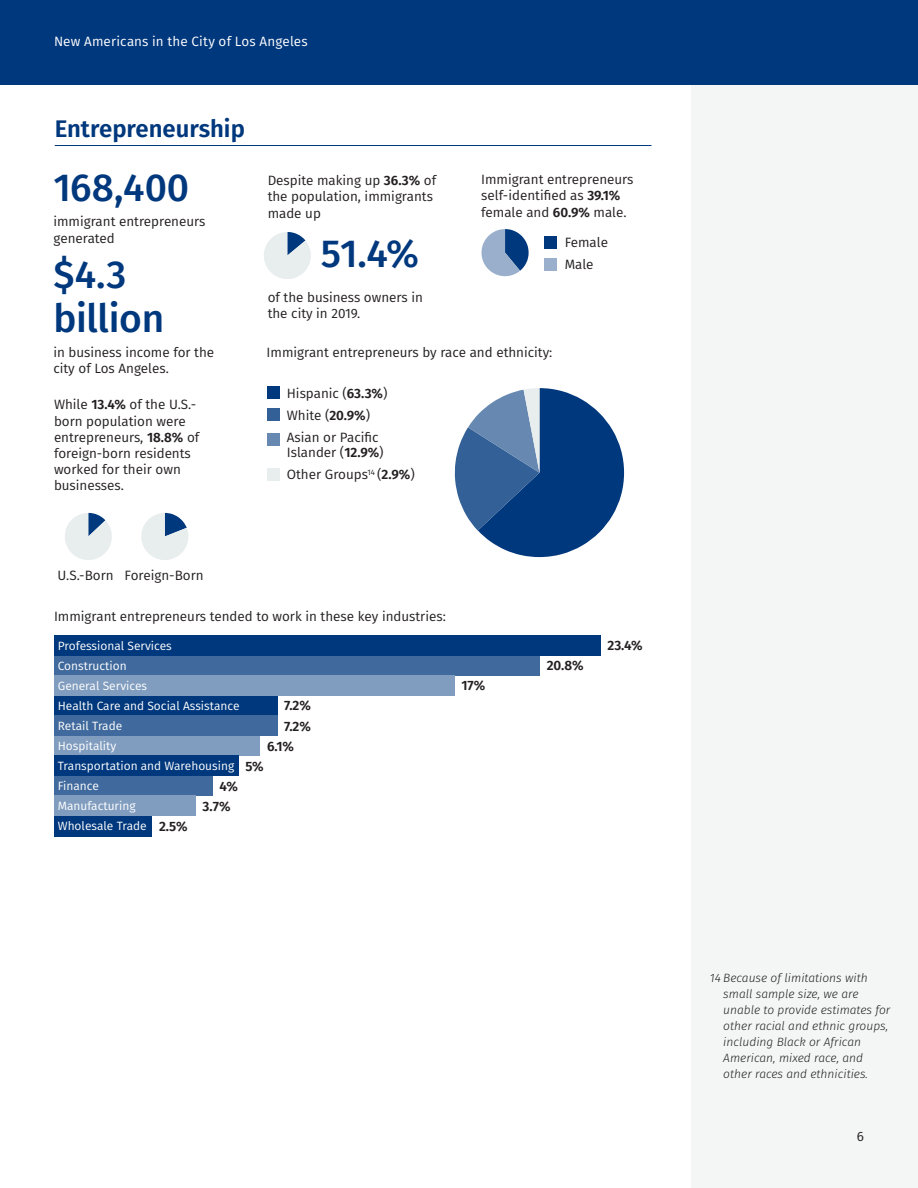
<style>
.page{position:relative;width:918px;height:1188px;background:#fff}
.page>*{position:absolute;margin:0;border:0;box-sizing:border-box;transform-origin:0 0}
.t1{font:237px "Chartwell Pies";color:#00387d}
.t2{font:66px "Chartwell Pies";color:#00387d}
.Blue_Number_Lg_-_26{font:500 39px/43.8px "Fira Sans";letter-spacing:-.01em;color:#00387d}
.Section_Title{font:600 24px "Fira Sans";color:#00387d}
.Body_Text_-_9_Book{font:13.5px/16.2px "Fira Sans";color:#231f20}
.Blue_Number_Lg_-_26-2{font:13.5px/16.2px "Fira Sans";color:#231f20}
.Body_Text_-_9_Book-2{font:600 13.5px "Fira Sans";color:#231f20}
.t3{font:13.5px "Fira Sans";letter-spacing:.015em;color:#fff}
.Sources_-_8_Lt_Itali{font:italic 300 12px/15.9px "Fira Sans";color:#231f20}
.Labels_Sm_-_8_Book{font:12px "Fira Sans";color:#fff}
.s1{font-weight:600}
.s2{color:#e8eded}
.s3{color:#99afcb}
.s4{color:#336097}
.s5{color:#6688b1}
</style>
<div class="page">
<div style="left:692px;top:0;width:226px;height:1188px;background:#f4f6f6"></div>
<div style="left:0;top:0;width:918px;height:84px;background:#00387d"></div>
<hr style="left:55px;top:145px;width:596px;height:1px;background:#00387d">
<div style="left:545px;top:236px;width:12px;height:13px;background:#00387d"></div>
<div style="left:545px;top:258px;width:12px;height:13px;background:#99afcb"></div>
<div style="left:55px;top:695px;width:223px;height:20px;background:#00387d"></div>
<div style="left:55px;top:655px;width:485px;height:20px;background:#406a9d"></div>
<div style="left:55px;top:735px;width:205px;height:21px;background:#809cbe"></div>
<div style="left:55px;top:776px;width:158px;height:20px;background:#406a9d"></div>
<div style="left:55px;top:635px;width:546px;height:20px;background:#00387d"></div>
<div style="left:55px;top:715px;width:223px;height:21px;background:#406a9d"></div>
<div style="left:55px;top:675px;width:400px;height:20px;background:#809cbe"></div>
<div style="left:55px;top:756px;width:184px;height:20px;background:#00387d"></div>
<div style="left:55px;top:816px;width:97px;height:20px;background:#00387d"></div>
<div style="left:55px;top:796px;width:141px;height:20px;background:#809cbe"></div>
<div style="left:267px;top:386px;width:13px;height:13px;background:#00387d"></div>
<div style="left:267px;top:408px;width:13px;height:13px;background:#336097"></div>
<div style="left:267px;top:433px;width:13px;height:13px;background:#6688b1"></div>
<div style="left:267px;top:468px;width:13px;height:13px;background:#e8eded"></div>
<p class="t3" style="left:54px;top:32px;width:255px">New Americans in the City of Los Angeles</p>
<p class="Section_Title" style="left:55px;top:108px;width:192px">Entrepreneurship</p>
<p class="Blue_Number_Lg_-_26" style="left:53px;top:164px;width:137px">168,400</p>
<p class="Body_Text_-_9_Book" style="left:53px;top:213px;width:153px">immigrant entrepreneurs generated</p>
<p class="Blue_Number_Lg_-_26" style="left:53px;top:250px;width:112px">$4.3 billion</p>
<p class="Blue_Number_Lg_-_26-2" style="left:53px;top:343px;width:162px">in business income for the city of Los Angeles.</p>
<p class="Body_Text_-_9_Book" style="left:54px;top:396px;width:147px">While <span class="s1">13.4%</span> of the U.S.- born population were entrepreneurs, <span class="s1">18.8%</span> of foreign-born residents worked for their own businesses.</p>
<p class="t2" style="left:61px;top:496px;width:106px">13<span class="s2">87</span></p>
<p class="Body_Text_-_9_Book" style="left:58px;top:567px;width:58px">U.S.-Born</p>
<p class="t2" style="left:138px;top:496px;width:106px">19<span class="s2">81</span></p>
<p class="Body_Text_-_9_Book" style="left:125px;top:567px;width:81px">Foreign-Born</p>
<p class="Body_Text_-_9_Book" style="left:268px;top:172px;width:170px">Despite making up <span class="s1">36.3%</span> of the population, immigrants made up</p>
<p class="t2" style="left:261px;top:215px;width:106px">14<span class="s2">86</span></p>
<p class="Blue_Number_Lg_-_26" style="left:321px;top:230px;width:100px">51.4%</p>
<p class="Body_Text_-_9_Book" style="left:481px;top:171px;width:154px">Immigrant entrepreneurs self-identified as <span class="s1">39.1% </span>female and <span class="s1">60.9%</span> male.</p>
<p class="Body_Text_-_9_Book" style="left:565px;top:234px;width:45px">Female</p>
<p class="Body_Text_-_9_Book" style="left:565px;top:256px;width:30px">Male</p>
<p class="t2" style="left:478px;top:212px;width:106px">39<span class="s3">61</span></p>
<p class="Body_Text_-_9_Book" style="left:268px;top:289px;width:157px">of the business owners in the city in 2019.</p>
<p class="Blue_Number_Lg_-_26-2" style="left:267px;top:344px;width:287px">Immigrant entrepreneurs by race and ethnicity:</p>
<p class="Body_Text_-_9_Book" style="left:287px;top:384px;width:102px">Hispanic (<span class="s1">63.3%</span>)</p>
<p class="Body_Text_-_9_Book" style="left:287px;top:407px;width:85px">White (<span class="s1">20.9%</span>)</p>
<p class="Body_Text_-_9_Book" style="left:287px;top:429px;width:98px;line-height:15px">Asian or Pacific<br>Islander (<span class="s1">12.9%</span>)</p>
<p class="Body_Text_-_9_Book" style="left:287px;top:466px;width:129px">Other Groups<sup>14</sup> (<span class="s1">2.9%</span>)</p>
<p class="t1" style="left:443px;top:327px;width:375px">63<span class="s4">2</span><span class="s5">1</span><span class="s2">3</span></p>
<p class="Body_Text_-_9_Book" style="left:54px;top:608px;width:393px">Immigrant entrepreneurs tended to work in these key industries:</p>
<p class="Labels_Sm_-_8_Book" style="left:58px;top:637px;width:116px">Professional Services</p>
<p class="Labels_Sm_-_8_Book" style="left:58px;top:657px;width:70px">Construction</p>
<p class="Labels_Sm_-_8_Book" style="left:58px;top:677px;width:91px">General Services</p>
<p class="Labels_Sm_-_8_Book" style="left:58px;top:697px;width:183px">Health Care and Social Assistance</p>
<p class="Labels_Sm_-_8_Book" style="left:58px;top:717px;width:66px">Retail Trade</p>
<p class="Labels_Sm_-_8_Book" style="left:58px;top:737px;width:60px">Hospitality</p>
<p class="Labels_Sm_-_8_Book" style="left:58px;top:757px;width:178px">Transportation and Warehousing</p>
<p class="Labels_Sm_-_8_Book" style="left:58px;top:777px;width:43px">Finance</p>
<p class="Labels_Sm_-_8_Book" style="left:58px;top:797px;width:79px">Manufacturing</p>
<p class="Labels_Sm_-_8_Book" style="left:58px;top:817px;width:90px">Wholesale Trade</p>
<p class="Body_Text_-_9_Book-2" style="left:284px;top:695px;width:28px">7.2%</p>
<p class="Body_Text_-_9_Book-2" style="left:284px;top:715px;width:28px">7.2%</p>
<p class="Body_Text_-_9_Book-2" style="left:267px;top:735px;width:28px">6.1%</p>
<p class="Body_Text_-_9_Book-2" style="left:245px;top:755px;width:20px">5%</p>
<p class="Body_Text_-_9_Book-2" style="left:220px;top:775px;width:20px">4%</p>
<p class="Body_Text_-_9_Book-2" style="left:202px;top:795px;width:30px">3.7%</p>
<p class="Body_Text_-_9_Book-2" style="left:159px;top:815px;width:30px">2.5%</p>
<p class="Body_Text_-_9_Book-2" style="left:461px;top:675px;width:26px">17%</p>
<p class="Body_Text_-_9_Book-2" style="left:547px;top:654px;width:39px">20.8%</p>
<p class="Body_Text_-_9_Book-2" style="left:608px;top:634px;width:37px">23.4%</p>
<p class="Sources_-_8_Lt_Itali" style="left:723px;top:970px;width:169px;text-indent:-14px">14 Because of limitations with small sample size, we are unable to provide estimates for other racial and ethnic groups, including Black or African<br>American, mixed race, and other races and ethnicities.</p>
<p class="Body_Text_-_9_Book" style="left:857px;top:1128px;width:9px">6</p>
</div>
